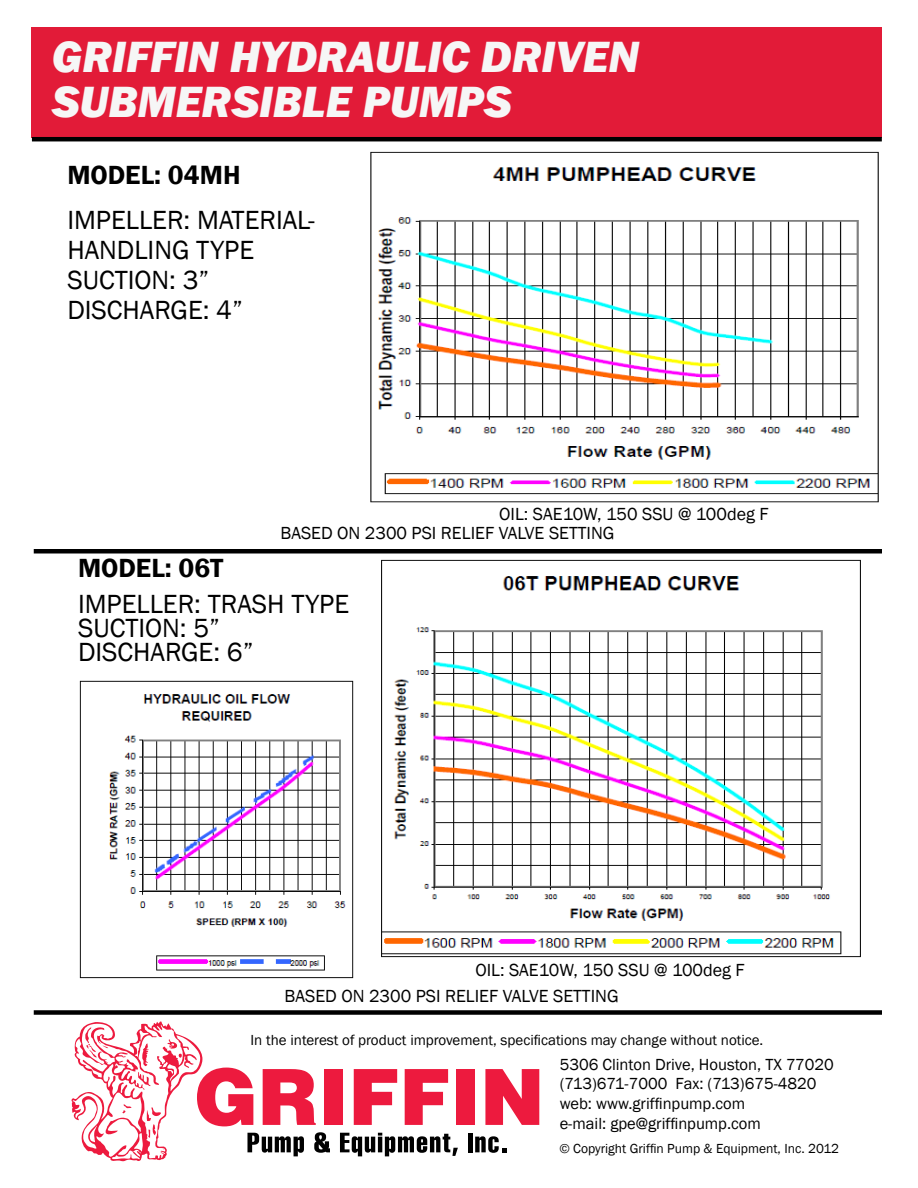
<style>
.page{position:relative;width:918px;height:1188px;background:#fff}
.page>*{position:absolute;margin:0;border:0;box-sizing:border-box;transform-origin:0 0}
.t1{font:italic 800 45px/45px "Franklin Gothic";color:#f6f6f6}
.t2{font:27px/30px "Franklin Gothic";color:#000}
.t3{font:600 27px "Franklin Gothic";color:#000}
.t4{font:18px/18.9px "Franklin Gothic";color:#000}
.t5{font:16.5px/19.8px "Franklin Gothic";color:#000}
.t6{font:15px "Franklin Gothic";color:#000}
.t7{font:13.5px "Franklin Gothic";color:#000}
</style>
<div class="page">
<div style="left:324px;top:1069px;width:19px;height:56px;background:#ed1a3e"></div>
<svg style="left:354px;top:1069px;width:43px;height:56px"></svg>
<svg style="left:405px;top:1069px;width:43px;height:56px"></svg>
<div style="left:457px;top:1069px;width:18px;height:56px;background:#ed1a3e"></div>
<svg style="left:485px;top:1069px;width:54px;height:56px"></svg>
<svg style="left:340px;top:1133px;width:118px;height:23px"></svg>
<div style="left:468px;top:1133px;width:5px;height:19px;background:#000"></div>
<svg style="left:475px;top:1136px;width:31px;height:17px"></svg>
<svg style="left:72px;top:1022px;width:258px;height:139px"></svg>
<div style="left:32px;top:27px;width:850px;height:110px;background:#e21b38"></div>
<div style="left:34px;top:549px;width:848px;height:5px;background:#000"></div>
<img style="left:370px;top:152px;width:509px;height:351px">
<img style="left:79px;top:680px;width:275px;height:299px">
<img style="left:381px;top:559px;width:480px;height:399px">
<div style="left:34px;top:1010px;width:848px;height:5px;background:#000"></div>
<hr style="left:32px;top:137px;width:850px;height:4px;background:#000">
<h1 class="t1" style="left:52px;top:34px;width:589px">GRIFFIN HYDRAULIC DRIVEN<br>SUBMERSIBLE PUMPS</h1>
<h2 class="t3" style="left:67px;top:158px;width:175px">MODEL: 04MH</h2>
<h2 class="t2" style="left:67px;top:206px;width:249px">IMPELLER: MATERIAL-<br>HANDLING TYPE<br>SUCTION: 3”<br>DISCHARGE: 4”</h2>
<p class="t4" style="left:281px;top:505px;width:490px;text-indent:219px">OIL: SAE10W, 150 SSU @ 100deg F<br>BASED ON 2300 PSI RELIEF VALVE SETTING</p>
<h2 class="t3" style="left:78px;top:552px;width:147px">MODEL: 06T</h2>
<h2 class="t2" style="left:78px;top:593px;width:273px;line-height:24px">IMPELLER: TRASH TYPE<br>SUCTION: 5”<br>DISCHARGE: 6”</h2>
<p class="t4" style="left:475px;top:961px;width:271px">OIL: SAE10W, 150 SSU @ 100deg F</p>
<p class="t4" style="left:285px;top:987px;width:336px">BASED ON 2300 PSI RELIEF VALVE SETTING</p>
<p class="t6" style="left:251px;top:1031px;width:514px">In the interest of product improvement, specifications may change without notice.</p>
<p class="t5" style="left:560px;top:1055px;width:276px">5306 Clinton Drive, Houston, TX 77020 (713)671-7000 Fax: (713)675-4820 web: www.griffinpump.com<br>e-mail: gpe@griffinpump.com</p>
<p class="t7" style="left:560px;top:1140px;width:281px">© Copyright Griffin Pump &amp; Equipment, Inc. 2012</p>
</div>
